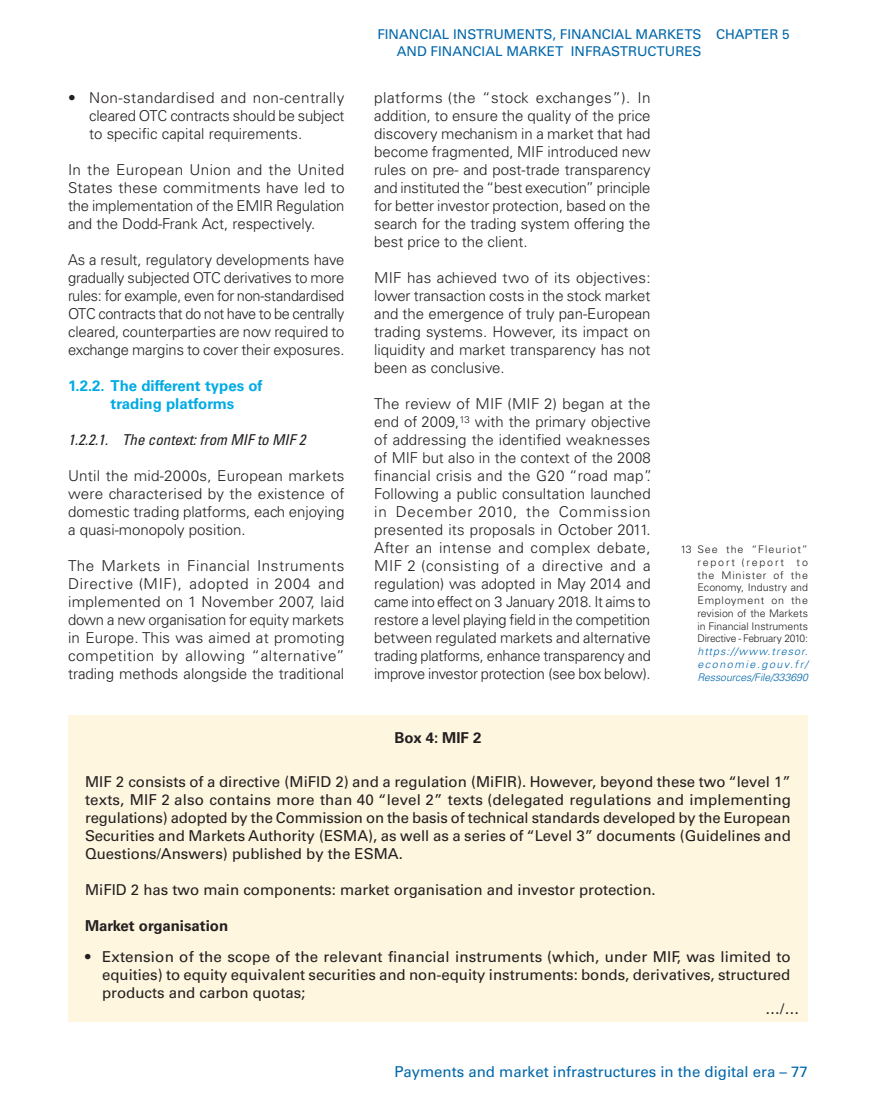
<style>
.page{position:relative;width:876px;height:1106px;background:#fff}
.page>*{position:absolute;margin:0;border:0;box-sizing:border-box;transform-origin:0 0}
.t1{font:300 15px/18px "Univers LT Std";color:#231f20;text-align:justify}
.t2{font:15px/18px "Univers LT Std";color:#231f20;text-align:justify}
.t3{font:15px "Univers LT Std";color:#0067aa}
.t4{font:700 15px/18px "Univers LT Std";color:#00abe5}
.t5{font:italic condensed 15px "Univers LT Std";color:#231f20}
.t6{font:700 15px "Univers LT Std";color:#231f20}
.t7{font:13.5px/16.5px "Univers LT Std";color:#0067aa}
.t8{font:300 10.5px/12.8px "Univers LT Std";color:#231f20;text-align:justify}
.t9{font:italic 300 10.5px/12.8px "Univers LT Std";letter-spacing:.095em;color:#0067aa;text-align:justify}
</style>
<div class="page">
<div style="left:68px;top:715px;width:740px;height:306px;background:#fef6df"></div>
<p class="t1" style="left:89px;top:89px;width:257px;text-indent:-21px">• Non‑standardised and non‑centrally cleared OTC contracts should be subject to specific capital requirements.</p>
<p class="t1" style="left:68px;top:161px;width:278px">In the European Union and the United States these commitments have led to the implementation of the EMIR Regulation and the Dodd‑Frank Act, respectively.</p>
<p class="t1" style="left:68px;top:251px;width:278px">As a result, regulatory developments have gradually subjected OTC derivatives to more rules: for example, even for non‑standardised OTC contracts that do not have to be centrally cleared, counterparties are now required to exchange margins to cover their exposures.</p>
<p class="t4" style="left:111px;top:377px;width:153px;text-indent:-43px">1.2.2. The different types of trading platforms</p>
<p class="t5" style="left:68px;top:430px;width:239px">1.2.2.1. The context: from MIF to MIF 2</p>
<p class="t1" style="left:68px;top:467px;width:278px">Until the mid‑2000s, European markets were characterised by the existence of domestic trading platforms, each enjoying a quasi‑monopoly position.</p>
<p class="t1" style="left:68px;top:557px;width:278px">The Markets in Financial Instruments Directive (MIF), adopted in 2004 and implemented on 1 November 2007, laid down a new organisation for equity markets in Europe. This was aimed at promoting competition by allowing “alternative” trading methods alongside the traditional</p>
<p class="t7" style="left:397px;top:26px;width:394px;text-indent:-19px">Financial instr uments, financial mar kets CHAPTER 5 and financial mar ket infra</p>
<p class="t7" style="left:611px;top:43px;width:92px">structures</p>
<p class="t1" style="left:374px;top:89px;width:278px">platforms (the “stock exchanges”). In addition, to ensure the quality of the price discovery mechanism in a market that had become fragmented, MIF introduced new rules on pre‑ and post‑trade transparency and instituted the “best execution” principle for better investor protection, based on the search for the trading system offering the best price to the client.</p>
<p class="t1" style="left:374px;top:269px;width:278px">MIF has achieved two of its objectives: lower transaction costs in the stock market and the emergence of truly pan‑European trading systems. However, its impact on liquidity and market transparency has not been as conclusive.</p>
<p class="t1" style="left:374px;top:395px;width:279px;text-align:left">The review of MIF (MIF 2) began at the end of 2009,<sup>13</sup> with the primary objective of addressing the identified weaknesses of MIF but also in the context of the 2008 financial crisis and the G20 “road map”.<br>Following a public consultation launched in December 2010, the Commission presented its proposals in October 2011.<br>After an intense and complex debate, MIF 2 (consisting of a directive and a regulation) was adopted in May 2014 and came into effect on 3 January 2018. It aims to restore a level playing field in the competition between regulated markets and alternative trading platforms, enhance transparency and improve investor protection (see box below).</p>
<p class="t8" style="left:697px;top:543px;width:112px;text-indent:-17px">13 See the “Fleuriot” report (report to the Minister of the Economy, Industry and Employment on the revision of the Markets in Financial Instruments Directive - February 2010:</p>
<p class="t9" style="left:697px;top:645px;width:112px">https://www.tresor. economie.gouv.fr/ Ressources/File/333690</p>
<p class="t6" style="left:395px;top:729px;width:88px">Box 4: MIF 2</p>
<p class="t2" style="left:85px;top:773px;width:707px">MI F 2 consists of a directive (M iFID 2) and a regulation (M iFI R). However, beyond these two “level 1” texts, MI F 2 also contains more than 40 “level 2” texts (delegated regulations and implementing regulations) adopted by the Commission on the basis of technical standards developed by the European Securities and Markets Authority (ESMA), as well as a series of “Level 3” documents (Guidelines and Questions/Answers) published by the ESMA.</p>
<p class="t2" style="left:85px;top:881px;width:572px">M iFID 2 has two main components: market organisation and investor protection.</p>
<p class="t6" style="left:85px;top:917px;width:145px">Market organisation</p>
<p class="t2" style="left:102px;top:947px;width:690px;text-indent:-17px">• Extension of the scope of the relevant financial instruments (which, under MI F, was limited to equities) to equity equivalent securities and non‑equity instruments: bonds, derivatives, structured products and carbon quotas;</p>
<p class="t2" style="left:765px;top:1000px;width:36px">…/…</p>
<p class="t3" style="left:395px;top:1063px;width:415px">Payments and market infrastructures in the digital era – 77</p>
</div>
